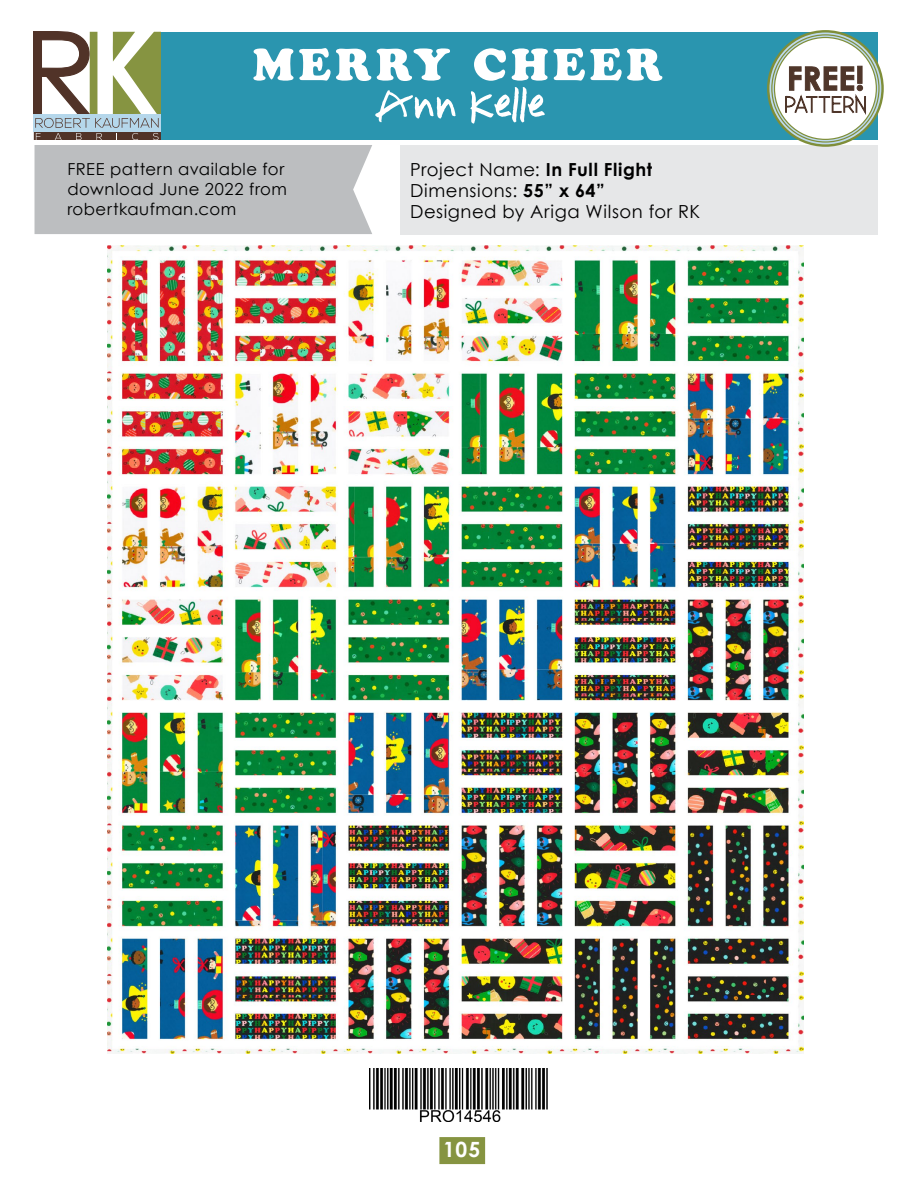
<style>
.page{position:relative;width:918px;height:1188px;background:#fff}
.page>*{position:absolute;margin:0;border:0;box-sizing:border-box;transform-origin:0 0}
.t1{font:700 21px "Century Gothic";color:#fff}
.t2{font:18px/21px "Century Gothic";letter-spacing:.03em;color:#000}
.t3{font:16.5px/19.8px "Century Gothic";letter-spacing:.035em;color:#000}
.s1{font-weight:700}
</style>
<div class="page">
<div style="left:439px;top:1137px;width:46px;height:27px;background:#869441"></div>
<img style="left:369px;top:1068px;width:179px;height:54px">
<img style="left:108px;top:245px;width:695px;height:809px">
<div style="left:35px;top:145px;width:337px;height:89px;background:#bcbec0"></div>
<div style="left:400px;top:145px;width:478px;height:89px;background:#e6e7e8"></div>
<div style="left:153px;top:32px;width:725px;height:107px;background:#2a95af"></div>
<svg style="left:34px;top:32px;width:126px;height:107px"></svg>
<svg style="left:768px;top:31px;width:115px;height:115px"></svg>
<div style="left:767px;top:30px;width:117px;height:117px;border:2px solid #7f8e39;border-radius:50%"></div>
<svg style="left:772px;top:35px;width:107px;height:107px"></svg>
<div style="left:774px;top:37px;width:102px;height:102px;background:#fff;border-radius:50%"></div>
<svg style="left:785px;top:66px;width:81px;height:49px"></svg>
<svg style="left:375px;top:90px;width:81px;height:32px"></svg>
<svg style="left:470px;top:87px;width:75px;height:37px"></svg>
<svg style="left:253px;top:48px;width:118px;height:33px"></svg>
<svg style="left:377px;top:48px;width:73px;height:33px"></svg>
<svg style="left:474px;top:48px;width:32px;height:33px"></svg>
<svg style="left:512px;top:48px;width:36px;height:33px"></svg>
<svg style="left:554px;top:48px;width:108px;height:33px"></svg>
<p class="t3" style="left:67px;top:159px;width:221px">FREE pattern available for download June 2022 from robertkaufman.com</p>
<p class="t2" style="left:410px;top:159px;width:292px">Project Name: <span class="s1">In Full Flight<br></span>Dimensions: <span class="s1">55” x 64”<br></span>Designed by Ariga Wilson for RK</p>
<p class="t1" style="left:443px;top:1134px;width:39px">105</p>
</div>
